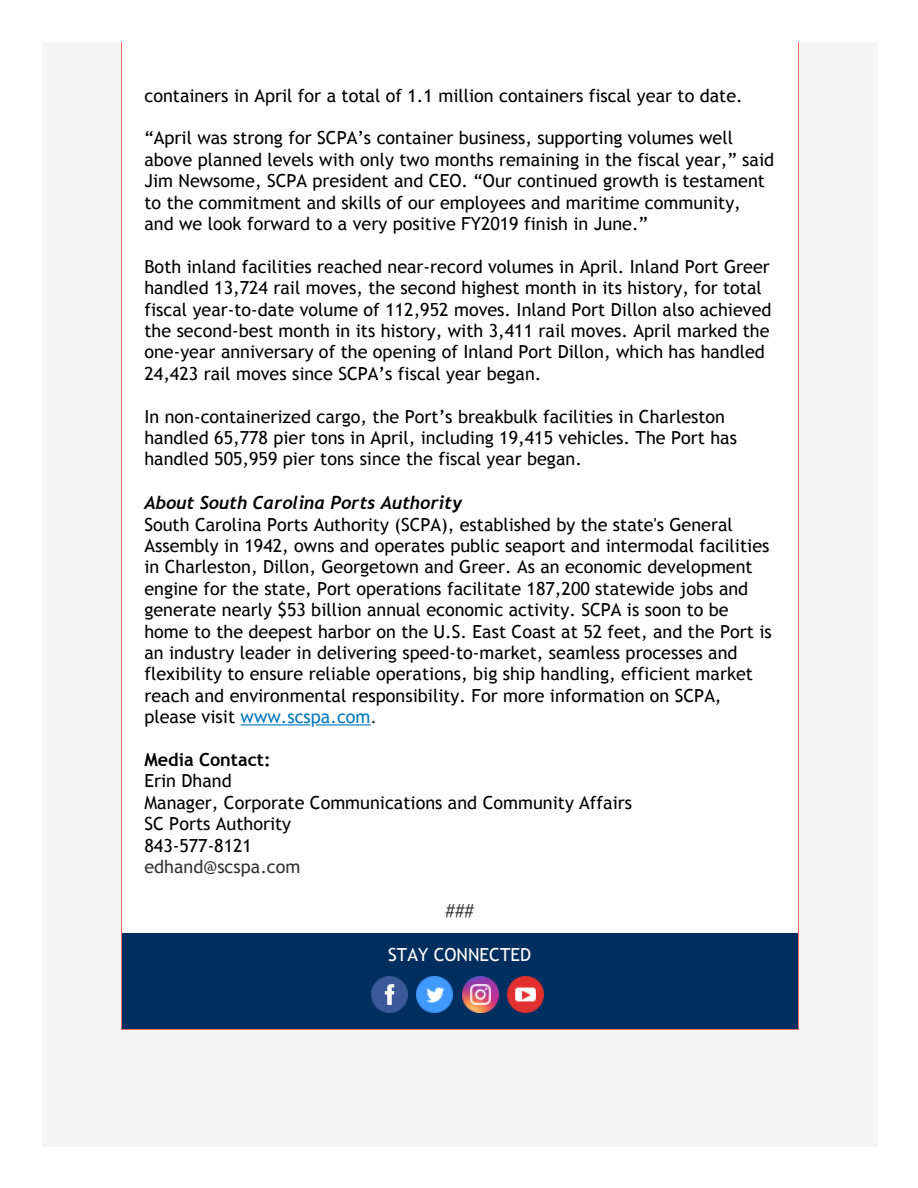
<style>
.page{position:relative;width:918px;height:1188px;background:#fff}
.page>*{position:absolute;margin:0;border:0;box-sizing:border-box;transform-origin:0 0}
.t1{font:18px/21.5px "Trebuchet MS";color:#000}
.t2{font:18px "Trebuchet MS";color:#fff}
.t3{font:18px "Trebuchet MS";color:#333}
.s1{font-family:"Trebuchet";font-weight:700;font-style:italic}
.s2{color:#0078c1}
.s3{color:#333}
.s4{font-weight:700}
</style>
<div class="page">
<div style="left:42px;top:42px;width:836px;height:1105px;background:#f5f5f5"></div>
<div style="left:122px;top:42px;width:676px;height:986px;background:#fff"></div>
<div style="left:122px;top:933px;width:676px;height:95px;background:#002e5f"></div>
<hr style="left:316px;top:724px;width:55px;height:1px;background:#0078c1">
<hr style="left:241px;top:724px;width:69px;height:1px;background:#0078c1">
<img style="left:372px;top:977px;width:36px;height:36px">
<img style="left:417px;top:977px;width:36px;height:36px">
<img style="left:462px;top:977px;width:36px;height:36px">
<img style="left:507px;top:977px;width:36px;height:36px">
<p class="t1" style="left:144px;top:85px;width:600px">containers in April for a total of 1.1 million containers fiscal year to date.</p>
<p class="t1" style="left:144px;top:128px;width:631px">“April was strong for SCPA’s container business, supporting volumes well above planned levels with only two months remaining in the fiscal year,” said Jim Newsome, SCPA president and CEO. “Our continued growth is testament to the commitment and skills of our employees and maritime community, and we look forward to a very positive FY2019 finish in June.”</p>
<p class="t1" style="left:144px;top:256px;width:629px">Both inland facilities reached near‑record volumes in April. Inland Port Greer handled 13,724 rail moves, the second highest month in its history, for total fiscal year‑to‑date volume of 112,952 moves. Inland Port Dillon also achieved the second‑best month in its history, with 3,411 rail moves. April marked the one‑year anniversary of the opening of Inland Port Dillon, which has handled 24,423 rail moves since SCPA’s fiscal year began.</p>
<p class="t1" style="left:144px;top:406px;width:594px">In non‑containerized cargo, the Port’s breakbulk facilities in Charleston handled 65,778 pier tons in April, including 19,415 vehicles. The Port has handled 505,959 pier tons since the fiscal year began.</p>
<p class="t1" style="left:144px;top:492px;width:629px"><span class="s1">About South Carolina Ports Authority<br></span>South Carolina Ports Authority (SCPA), established by the state's General Assembly in 1942, owns and operates public seaport and intermodal facilities in Charleston, Dillon, Georgetown and Greer. As an economic development engine for the state, Port operations facilitate 187,200 statewide jobs and generate nearly $53 billion annual economic activity. SCPA is soon to be home to the deepest harbor on the U.S. East Coast at 52 feet, and the Port is an industry leader in delivering speed‑to‑market, seamless processes and flexibility to ensure reliable operations, big ship handling, efficient market reach and environmental responsibility. For more information on SCPA, please visit <span class="s2">www.scspa.com</span><span class="s3">.</span></p>
<p class="t1" style="left:144px;top:749px;width:489px"><span class="s4">Media Contact:<br></span>Erin Dhand<br>Manager, Corporate Communications and Community Affairs<br>SC Ports Authority<br>843‑577‑8121<br><span class="s3">edhand@scspa.com</span></p>
<p class="t3" style="left:446px;top:900px;width:30px">###</p>
<p class="t2" style="left:388px;top:944px;width:144px">STAY CONNECTED</p>
</div>
